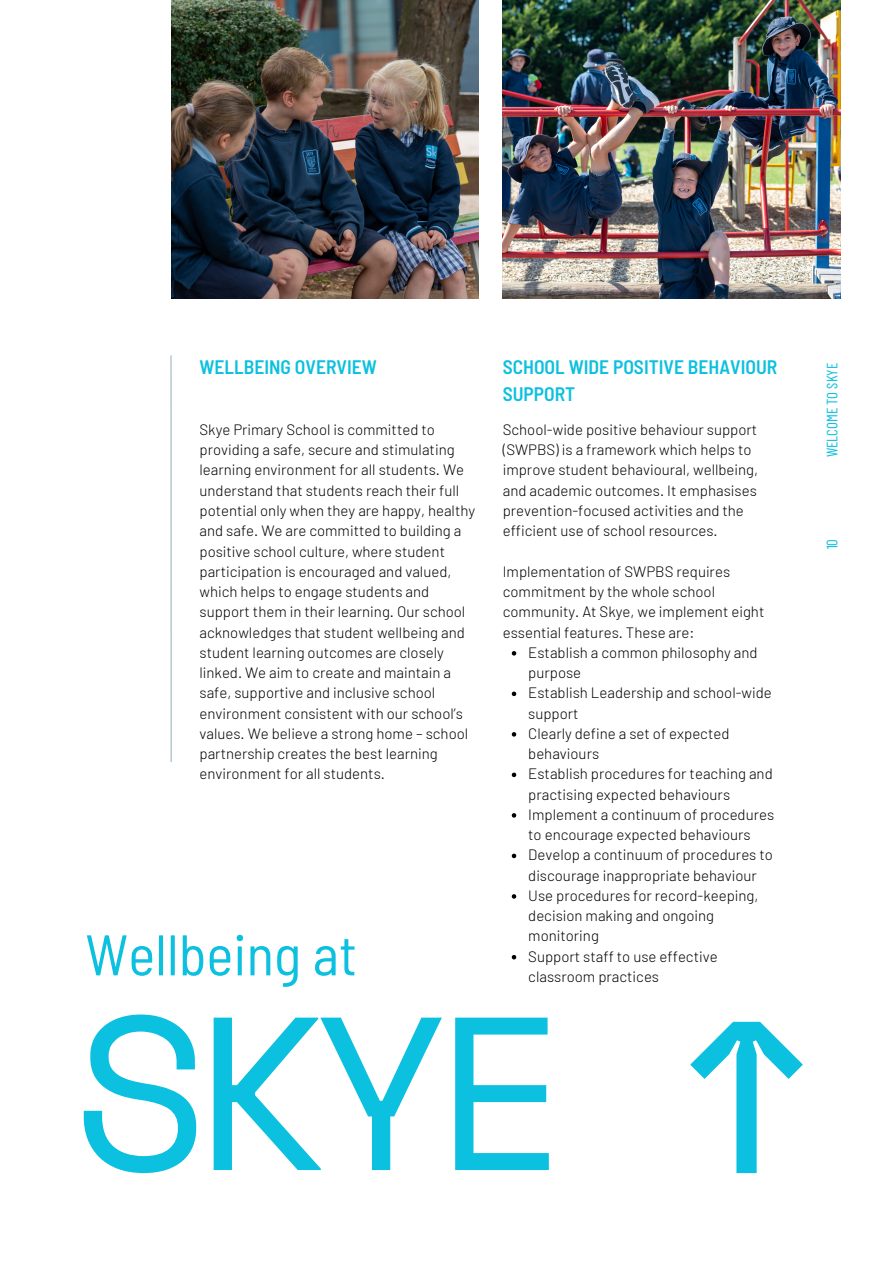
<style>
.page{position:relative;width:894px;height:1264px;background:#fff}
.page>*{position:absolute;margin:0;border:0;box-sizing:border-box;transform-origin:0 0}
.t1{font:279.9px "Space Mono";color:#0cc0df}
.t2{font:217.65px "Space Mono";color:#0cc0df}
.t3{font:semi-condensed 57.15px "Barlow";color:#0cc0df}
.t4{font:600 semi-condensed 19.5px/27px "Barlow";color:#0cc0df}
.t5{font:300 15px/20.2px "Barlow";color:#000001}
.t6{font:15px "Barlow Condensed";color:#0cc0df}
</style>
<div class="page">
<hr style="left:170px;top:355px;width:2px;height:407px;background:#9db7be">
<img style="left:171px;top:0;width:307px;height:299px">
<img style="left:502px;top:0;width:338px;height:299px">
<svg style="left:511px;top:651px;width:5px;height:4px"></svg>
<svg style="left:511px;top:691px;width:5px;height:5px"></svg>
<svg style="left:511px;top:732px;width:5px;height:4px"></svg>
<svg style="left:511px;top:772px;width:5px;height:5px"></svg>
<svg style="left:511px;top:813px;width:5px;height:4px"></svg>
<svg style="left:511px;top:853px;width:5px;height:5px"></svg>
<svg style="left:511px;top:894px;width:5px;height:4px"></svg>
<svg style="left:511px;top:955px;width:5px;height:4px"></svg>
<h4 class="t4" style="left:199px;top:352px;width:179px">WELLBEING OVERVIEW</h4>
<p class="t4" style="left:502px;top:352px;width:276px">SCHOOL WIDE POSITIVE BEHAVIOUR<br>SUPPORT</p>
<p class="t5" style="left:199px;top:419px;width:277px">Skye Primary School is committed to providing a safe, secure and stimulating learning environment for all students. We understand that students reach their full potential only when they are happy, healthy and safe. We are committed to building a positive school culture, where student participation is encouraged and valued, which helps to engage students and support them in their learning. Our school acknowledges that student wellbeing and student learning outcomes are closely linked. We aim to create and maintain a safe, supportive and inclusive school environment consistent with our school’s values. We believe a strong home – school partnership creates the best learning environment for all students.</p>
<p class="t5" style="left:502px;top:419px;width:257px">School-wide positive behaviour support (SWPBS) is a framework which helps to improve student behavioural, wellbeing, and academic outcomes. It emphasises prevention-focused activities and the efficient use of school resources.</p>
<p class="t5" style="left:502px;top:560px;width:263px">Implementation of SWPBS requires commitment by the whole school community. At Skye, we implement eight essential features. These are:</p>
<p class="t5" style="left:528px;top:641px;width:231px">Establish a common philosophy and purpose</p>
<p class="t5" style="left:528px;top:682px;width:245px">Establish Leadership and school-wide support</p>
<p class="t5" style="left:528px;top:722px;width:203px">Clearly define a set of expected behaviours</p>
<p class="t5" style="left:528px;top:763px;width:246px">Establish procedures for teaching and practising expected behaviours</p>
<p class="t5" style="left:528px;top:803px;width:247px">Implement a continuum of procedures to encourage expected behaviours</p>
<p class="t5" style="left:528px;top:844px;width:246px">Develop a continuum of procedures to discourage inappropriate behaviour</p>
<p class="t5" style="left:528px;top:884px;width:232px">Use procedures for record-keeping, decision making and ongoing monitoring</p>
<p class="t5" style="left:528px;top:945px;width:191px">Support staff to use effective classroom practices</p>
<h2 class="t1" style="left:530px;top:1183px;width:173px;rotate:-90deg">→</h2>
<h3 class="t3" style="left:85px;top:918px;width:273px">Wellbeing at</h3>
<h3 class="t2" style="left:74px;top:926px;width:495px">SKYE</h3>
<p class="t6" style="left:822px;top:457px;width:96px;rotate:-90deg">WELCOME TO SKYE</p>
<h1 class="t6" style="left:822px;top:549px;width:12px;rotate:-90deg">10</h1>
</div>
